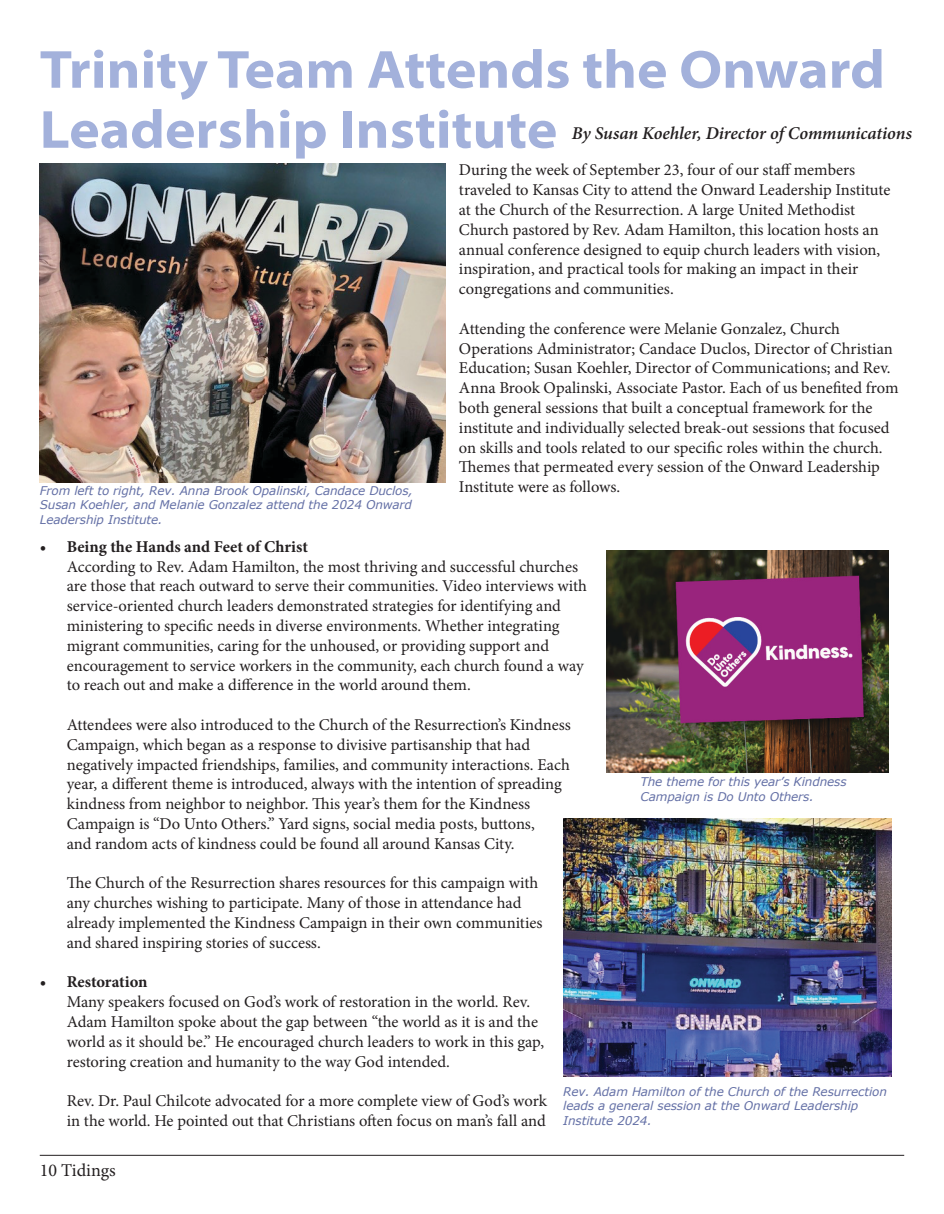
<style>
.page{position:relative;width:944px;height:1214px;background:#fff}
.page>*{position:absolute;margin:0;border:0;box-sizing:border-box;transform-origin:0 0}
.Article_Heading_Myriad{font:700 semi-expanded 54px/60px "Myriad Pro";color:#a3b1db}
.Author_Byline{font:italic 600 18px "Minion Pro";letter-spacing:-.005em;color:#231f20}
.t1{font:18px "Minion Pro";color:#231f20}
.Text_Minion{font:16.5px/19.8px "Minion Pro";color:#231f20}
.t2{font:700 16.5px "Minion Pro";color:#231f20}
.t3{font:italic 12px/14.4px "Verdana";letter-spacing:-.01em;color:#6470a6}
</style>
<div class="page">
<hr style="left:40px;top:1154px;width:864px;height:1px;background:#231f20">
<img style="left:40px;top:163px;width:405px;height:320px">
<img style="left:606px;top:550px;width:282px;height:222px">
<img style="left:563px;top:818px;width:328px;height:258px">
<p class="Article_Heading_Myriad" style="left:40px;top:37px;width:846px">Trinity Team Attends the Onward<br>Leadership Institute</p>
<p class="Author_Byline" style="left:572px;top:120px;width:341px">By Susan Koehler, Director of Communications</p>
<p class="Text_Minion" style="left:459px;top:160px;width:433px">During the week of September 23, four of our staff members traveled to Kansas City to attend the Onward Leadership Institute at the Church of the Resurrection. A large United Methodist Church pastored by Rev. Adam Hamilton, this location hosts an annual conference designed to equip church leaders with vision, inspiration, and practical tools for making an impact in their congregations and communities.</p>
<p class="Text_Minion" style="left:459px;top:319px;width:441px">Attending the conference were Melanie Gonzalez, Church Operations Administrator; Candace Duclos, Director of Christian Education; Susan Koehler, Director of Communications; and Rev.<br>Anna Brook Opalinski, Associate Pastor. Each of us benefited from both general sessions that built a conceptual framework for the institute and individually selected break-out sessions that focused on skills and tools related to our specific roles within the church.<br>Themes that permeated every session of the Onward Leadership Institute were as follows.</p>
<p class="t3" style="left:40px;top:483px;width:374px;text-align:justify">From left to right, Rev. Anna Brook Opalinski, Candace Duclos, Susan Koehler, and Melanie Gonzalez attend the 2024 Onward Leadership Institute.</p>
<p class="t2" style="left:40px;top:535px;width:270px">• Being the Hands and Feet of Christ</p>
<p class="Text_Minion" style="left:67px;top:556px;width:522px">According to Rev. Adam Hamilton, the most thriving and successful churches are those that reach outward to serve their communities. Video interviews with service-oriented church leaders demonstrated strategies for identifying and ministering to specific needs in diverse environments. Whether integrating migrant communities, caring for the unhoused, or providing support and encouragement to service workers in the community, each church found a way to reach out and make a difference in the world around them.</p>
<p class="Text_Minion" style="left:67px;top:715px;width:505px">Attendees were also introduced to the Church of the Resurrection’s Kindness Campaign, which began as a response to divisive partisanship that had negatively impacted friendships, families, and community interactions. Each year, a different theme is introduced, always with the intention of spreading kindness from neighbor to neighbor. This year’s them for the Kindness Campaign is “Do Unto Others.” Yard signs, social media posts, buttons,<br>and random acts of kindness could be found all around Kansas City.</p>
<p class="Text_Minion" style="left:67px;top:873px;width:477px">The Church of the Resurrection shares resources for this campaign with any churches wishing to participate. Many of those in attendance had already implemented the Kindness Campaign in their own communities and shared inspiring stories of success.</p>
<p class="t2" style="left:40px;top:970px;width:109px">• Restoration</p>
<p class="Text_Minion" style="left:67px;top:992px;width:479px">Many speakers focused on God’s work of restoration in the world. Rev.<br>Adam Hamilton spoke about the gap between “the world as it is and the world as it should be.” He encouraged church leaders to work in this gap, restoring creation and humanity to the way God intended.</p>
<p class="Text_Minion" style="left:67px;top:1091px;width:481px">Rev. Dr. Paul Chilcote advocated for a more complete view of God’s work in the world. He pointed out that Christians often focus on man’s fall and</p>
<p class="t3" style="left:640px;top:775px;width:208px">The theme for this year’s Kindness<br>Campaign is Do Unto Others.</p>
<p class="t3" style="left:563px;top:1084px;width:325px">Rev. Adam Hamilton of the Church of the Resurrection leads a general session at the Onward Leadership<br>Institute 2024.</p>
<p class="t1" style="left:40px;top:1158px;width:78px">10 Tidings</p>
</div>
